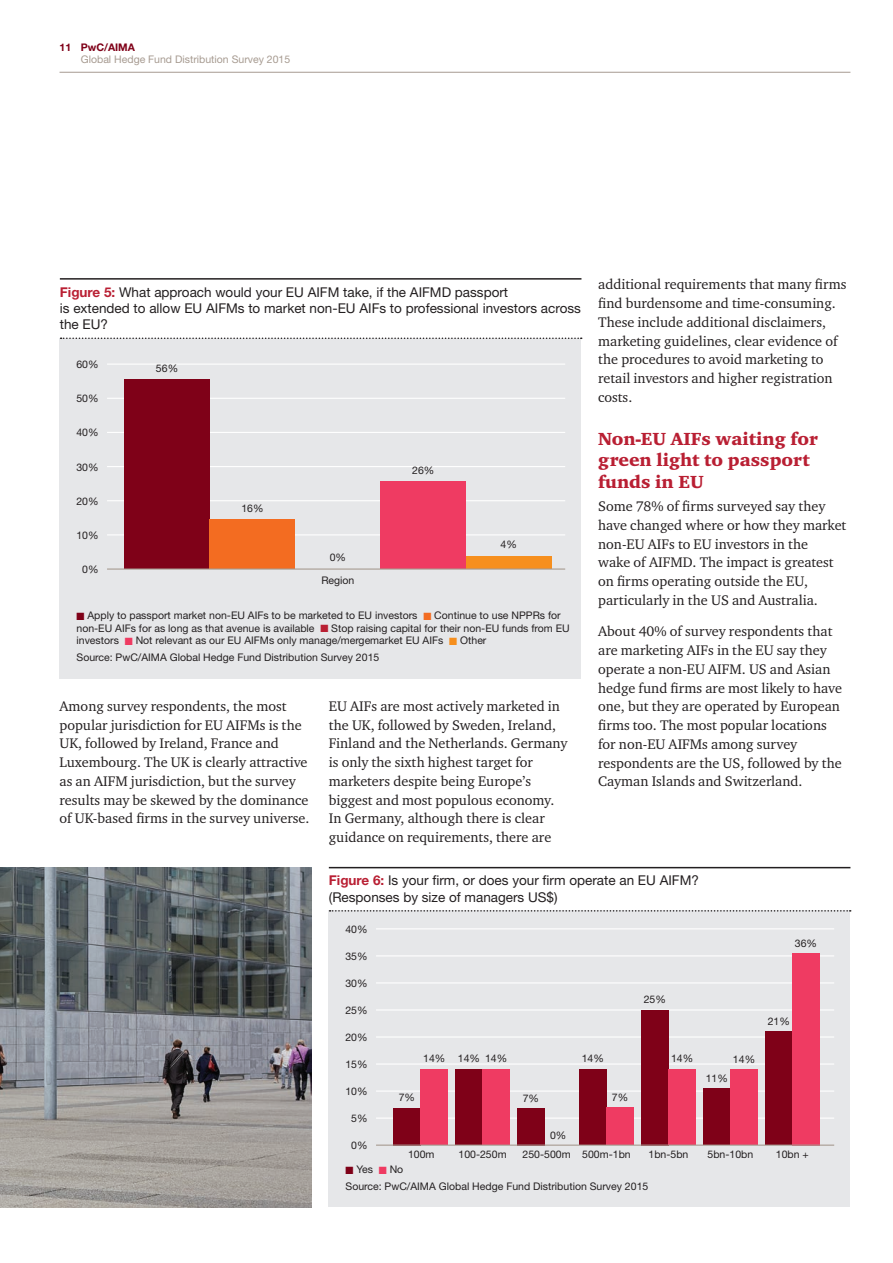
<style>
.page{position:relative;width:893px;height:1263px;background:#fff}
.page>*{position:absolute;margin:0;border:0;box-sizing:border-box;transform-origin:0 0}
.t1{font:18px/21.6px "Charter ITC Blac";color:#b91f33}
.t2{font:14.25px/18.8px "Charter ITC";color:#231f20}
.t3{font:13.5px/16.2px "Helvetica Neue";color:#231f20}
.t4{font:10.5px/12.6px "Helvetica Neue";color:#231f20}
.t5{font:10.5px "Helvetica Neue";color:#a79b91}
.t6{font:700 10.5px "Helvetica Neue";color:#7f0118}
.s1{font-weight:700;color:#b91f33}
.s2{color:#7f0118}
.s3{color:#f36c21}
.s4{color:#b91f33}
.s5{color:#ef3b62}
.s6{color:#f68f1e}
</style>
<div class="page">
<hr style="left:60px;top:72px;width:790px;height:1px;background:#a79b91">
<div style="left:328px;top:910px;width:522px;height:297px;background:#e6e7e9"></div>
<hr style="left:376px;top:928px;width:458px;height:1px;background:#fff">
<hr style="left:376px;top:955px;width:458px;height:1px;background:#fff">
<hr style="left:376px;top:982px;width:458px;height:1px;background:#fff">
<hr style="left:376px;top:1036px;width:458px;height:1px;background:#fff">
<hr style="left:376px;top:1009px;width:458px;height:1px;background:#fff">
<hr style="left:376px;top:1063px;width:458px;height:1px;background:#fff">
<hr style="left:376px;top:1090px;width:458px;height:2px;background:#fff">
<hr style="left:376px;top:1117px;width:458px;height:2px;background:#fff">
<div style="left:393px;top:1108px;width:28px;height:37px;background:#7f0118"></div>
<div style="left:421px;top:1069px;width:27px;height:76px;background:#ef3b62"></div>
<div style="left:455px;top:1069px;width:28px;height:76px;background:#7f0118"></div>
<div style="left:483px;top:1069px;width:27px;height:76px;background:#ef3b62"></div>
<div style="left:517px;top:1108px;width:28px;height:37px;background:#7f0118"></div>
<div style="left:579px;top:1069px;width:27px;height:76px;background:#7f0118"></div>
<div style="left:606px;top:1107px;width:28px;height:38px;background:#ef3b62"></div>
<div style="left:641px;top:1010px;width:27px;height:135px;background:#7f0118"></div>
<div style="left:668px;top:1069px;width:28px;height:76px;background:#ef3b62"></div>
<div style="left:703px;top:1089px;width:27px;height:56px;background:#7f0118"></div>
<div style="left:730px;top:1069px;width:28px;height:76px;background:#ef3b62"></div>
<div style="left:765px;top:1031px;width:27px;height:114px;background:#7f0118"></div>
<div style="left:792px;top:953px;width:28px;height:192px;background:#ef3b62"></div>
<hr style="left:376px;top:1144px;width:458px;height:2px;background:#a79b91">
<img style="left:0;top:867px;width:312px;height:340px">
<div style="left:60px;top:338px;width:521px;height:340px;background:#e6e7e9"></div>
<hr style="left:60px;top:278px;width:521px;height:2px;background:#231f20">
<svg style="left:61px;top:337px;width:521px;height:2px"></svg>
<hr style="left:107px;top:364px;width:458px;height:1px;background:#fff">
<hr style="left:107px;top:432px;width:458px;height:1px;background:#fff">
<hr style="left:107px;top:398px;width:458px;height:1px;background:#fff">
<hr style="left:107px;top:466px;width:458px;height:1px;background:#fff">
<hr style="left:107px;top:500px;width:458px;height:1px;background:#fff">
<hr style="left:107px;top:534px;width:458px;height:1px;background:#fff">
<div style="left:124px;top:380px;width:86px;height:189px;background:#7f0118"></div>
<div style="left:210px;top:519px;width:85px;height:50px;background:#f36c21"></div>
<div style="left:381px;top:481px;width:85px;height:88px;background:#ef3b62"></div>
<div style="left:466px;top:557px;width:85px;height:12px;background:#f68f1e"></div>
<hr style="left:107px;top:568px;width:458px;height:2px;background:#a79b91">
<hr style="left:329px;top:867px;width:521px;height:1px;background:#231f20">
<svg style="left:330px;top:910px;width:521px;height:1px"></svg>
<p class="t6" style="left:60px;top:41px;width:77px">11 PwC/AIMA</p>
<p class="t5" style="left:81px;top:53px;width:211px">Global Hedge Fund Distribution Survey 2015</p>
<p class="t3" style="left:60px;top:284px;width:523px"><span class="s1">Figure 5:</span> What approach would your EU AIFM take, if the AIFMD passport<br>is extended to allow EU AIFMs to market non-EU AIFs to professional investors across the EU?</p>
<p class="t4" style="left:76px;top:358px;width:24px">60%</p>
<p class="t4" style="left:156px;top:362px;width:24px">56%</p>
<p class="t4" style="left:76px;top:392px;width:24px">50%</p>
<p class="t4" style="left:76px;top:426px;width:24px">40%</p>
<p class="t4" style="left:76px;top:460px;width:24px">30%</p>
<p class="t4" style="left:76px;top:495px;width:24px">20%</p>
<p class="t4" style="left:76px;top:529px;width:24px">10%</p>
<p class="t4" style="left:82px;top:563px;width:18px">0%</p>
<p class="t4" style="left:241px;top:502px;width:24px">16%</p>
<p class="t4" style="left:330px;top:551px;width:18px">0%</p>
<p class="t4" style="left:321px;top:574px;width:35px">Region</p>
<p class="t4" style="left:412px;top:464px;width:24px">26%</p>
<p class="t4" style="left:500px;top:538px;width:18px">4%</p>
<p class="t4" style="left:77px;top:609px;width:495px"><span class="s2">■</span> Apply to passport market non-EU AIFs to be marketed to EU investors <span class="s3">■</span> Continue to use NPPRs for non-EU AIFs for as long as that avenue is available <span class="s4">■</span> Stop raising capital for their non-EU funds from EU investors <span class="s5">■</span> Not relevant as our EU AIFMs only manage/mergemarket EU AIFs <span class="s6">■</span> Other</p>
<p class="t4" style="left:77px;top:651px;width:304px">Source: PwC/AIMA Global Hedge Fund Distribution Survey 2015</p>
<p class="t2" style="left:60px;top:696px;width:252px">Among survey respondents, the most popular jurisdiction for EU AIFMs is the UK, followed by Ireland, France and Luxembourg. The UK is clearly attractive as an AIFM jurisdiction, but the survey results may be skewed by the dominance of UK-based firms in the survey universe.</p>
<p class="t2" style="left:329px;top:696px;width:240px">EU AIFs are most actively marketed in the UK, followed by Sweden, Ireland, Finland and the Netherlands. Germany is only the sixth highest target for marketers despite being Europe’s biggest and most populous economy.<br>In Germany, although there is clear guidance on requirements, there are</p>
<p class="t2" style="left:598px;top:275px;width:250px">additional requirements that many firms find burdensome and time-consuming.<br>These include additional disclaimers, marketing guidelines, clear evidence of the procedures to avoid marketing to retail investors and higher registration costs.</p>
<p class="t1" style="left:598px;top:428px;width:221px">Non-EU AIFs waiting for green light to passport funds in EU</p>
<p class="t2" style="left:598px;top:496px;width:250px">Some 78% of firms surveyed say they have changed where or how they market non-EU AIFs to EU investors in the<br>wake of AIFMD. The impact is greatest on firms operating outside the EU, particularly in the US and Australia.</p>
<p class="t2" style="left:598px;top:622px;width:245px">About 40% of survey respondents that are marketing AIFs in the EU say they operate a non-EU AIFM. US and Asian hedge fund firms are most likely to have one, but they are operated by European firms too. The most popular locations for non-EU AIFMs among survey respondents are the US, followed by the Cayman Islands and Switzerland.</p>
<p class="t3" style="left:329px;top:872px;width:372px"><span class="s1">Figure 6:</span> Is your firm, or does your firm operate an EU AIFM? (Responses by size of managers US$)</p>
<p class="t4" style="left:345px;top:923px;width:24px">40%</p>
<p class="t4" style="left:345px;top:950px;width:24px">35%</p>
<p class="t4" style="left:345px;top:977px;width:24px">30%</p>
<p class="t4" style="left:345px;top:1004px;width:24px">25%</p>
<p class="t4" style="left:345px;top:1031px;width:24px">20%</p>
<p class="t4" style="left:345px;top:1058px;width:24px">15%</p>
<p class="t4" style="left:345px;top:1085px;width:24px">10%</p>
<p class="t4" style="left:351px;top:1112px;width:18px">5%</p>
<p class="t4" style="left:644px;top:993px;width:24px">25%</p>
<p class="t4" style="left:423px;top:1052px;width:86px">14% 14% 14%</p>
<p class="t4" style="left:399px;top:1090px;width:18px">7%</p>
<p class="t4" style="left:523px;top:1092px;width:18px">7%</p>
<p class="t4" style="left:550px;top:1128px;width:18px">0%</p>
<p class="t4" style="left:582px;top:1052px;width:24px">14%</p>
<p class="t4" style="left:612px;top:1090px;width:18px">7%</p>
<p class="t4" style="left:671px;top:1052px;width:24px">14%</p>
<p class="t4" style="left:733px;top:1052px;width:24px">14%</p>
<p class="t4" style="left:706px;top:1072px;width:24px">11%</p>
<p class="t4" style="left:795px;top:937px;width:24px">36%</p>
<p class="t4" style="left:768px;top:1015px;width:24px">21%</p>
<p class="t4" style="left:351px;top:1139px;width:18px">0%</p>
<p class="t4" style="left:408px;top:1148px;width:28px">100m</p>
<p class="t4" style="left:459px;top:1148px;width:50px">100-250m</p>
<p class="t4" style="left:523px;top:1148px;width:110px">250-500m 500m-1bn</p>
<p class="t4" style="left:648px;top:1148px;width:41px">1bn-5bn</p>
<p class="t4" style="left:708px;top:1148px;width:47px">5bn-10bn</p>
<p class="t4" style="left:776px;top:1148px;width:34px">10bn +</p>
<p class="t4" style="left:345px;top:1161px;width:304px;line-height:16.8px"><span class="s2">■</span> Yes <span class="s5">■</span> No<br>Source: PwC/AIMA Global Hedge Fund Distribution Survey 2015</p>
</div>
